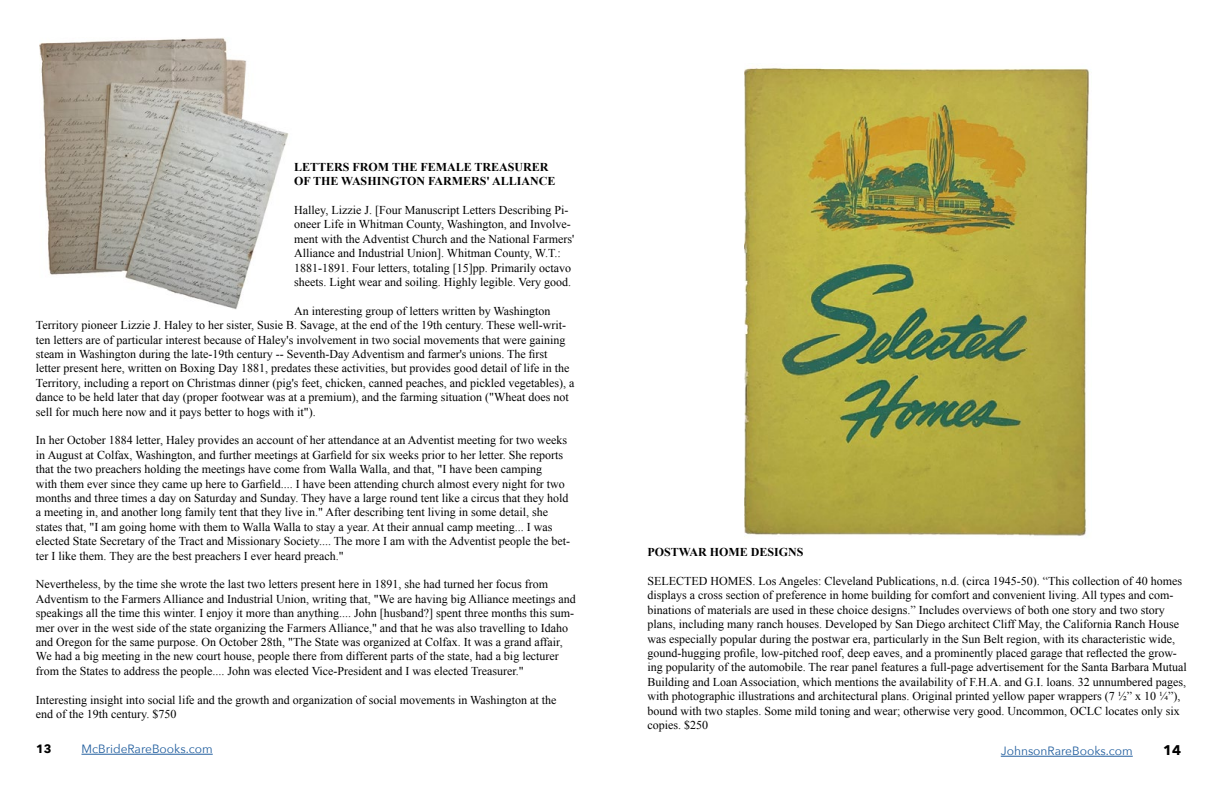
<style>
.page{position:relative;width:1224px;height:792px;background:#fff}
.page>*{position:absolute;margin:0;border:0;box-sizing:border-box;transform-origin:0 0}
.t1{font:700 14px "Avenir Next";color:#000}
.t2{font:12px/14.4px "Times New Roman";color:#000}
.t3{font:700 12px/14.4px "Times New Roman";color:#000}
.t4{font:12px "Avenir Next";color:#215e9e}
.t5{font:700 12px "Avenir Next";color:#000}
</style>
<div class="page">
<hr style="left:82px;top:754px;width:131px;height:1px;background:#215e9e">
<hr style="left:1001px;top:756px;width:132px;height:1px;background:#215e9e">
<img style="left:745px;top:67px;width:345px;height:469px">
<img style="left:39px;top:38px;width:250px;height:271px">
<p class="t3" style="left:294px;top:159px;width:263px">LETTERS FROM THE FEMALE TREASURER<br>OF THE WASHINGTON FARMERS' ALLIANCE</p>
<p class="t2" style="left:294px;top:203px;width:282px">Halley, Lizzie J. [Four Manuscript Letters Describing Pi&shy;oneer Life in Whitman County, Washington, and Involve&shy;ment with the Adventist Church and the National Farmers' Alliance and Industrial Union]. Whitman County, W.T.:<br>1881-1891. Four letters, totaling [15]pp. Primarily octavo sheets. Light wear and soiling. Highly legible. Very good.</p>
<p class="t2" style="left:36px;top:303px;width:540px;text-indent:258px">An interesting group of letters written by Washington Territory pioneer Lizzie J. Haley to her sister, Susie B. Savage, at the end of the 19th century. These well-writ&shy;ten letters are of particular interest because of Haley's involvement in two social movements that were gaining steam in Washington during the late-19th century -- Seventh-Day Adventism and farmer's unions. The first letter present here, written on Boxing Day 1881, predates these activities, but provides good detail of life in the Territory, including a report on Christmas dinner (pig's feet, chicken, canned peaches, and pickled vegetables), a dance to be held later that day (proper footwear was at a premium), and the farming situation ("Wheat does not sell for much here now and it pays better to hogs with it").</p>
<p class="t2" style="left:36px;top:433px;width:536px">In her October 1884 letter, Haley provides an account of her attendance at an Adventist meeting for two weeks in August at Colfax, Washington, and further meetings at Garfield for six weeks prior to her letter. She reports that the two preachers holding the meetings have come from Walla Walla, and that, "I have been camping<br>with them ever since they came up here to Garfield.... I have been attending church almost every night for two months and three times a day on Saturday and Sunday. They have a large round tent like a circus that they hold a meeting in, and another long family tent that they live in." After describing tent living in some detail, she states that, "I am going home with them to Walla Walla to stay a year. At their annual camp meeting... I was elected State Secretary of the Tract and Missionary Society.... The more I am with the Adventist people the bet&shy;ter I like them. They are the best preachers I ever heard preach."</p>
<p class="t2" style="left:36px;top:577px;width:541px">Nevertheless, by the time she wrote the last two letters present here in 1891, she had turned her focus from Adventism to the Farmers Alliance and Industrial Union, writing that, "We are having big Alliance meetings and speakings all the time this winter. I enjoy it more than anything.... John [husband?] spent three months this sum&shy;mer over in the west side of the state organizing the Farmers Alliance," and that he was also travelling to Idaho and Oregon for the same purpose. On October 28th, "The State was organized at Colfax. It was a grand affair, We had a big meeting in the new court house, people there from different parts of the state, had a big lecturer from the States to address the people.... John was elected Vice-President and I was elected Treasurer."</p>
<p class="t2" style="left:36px;top:692px;width:522px">Interesting insight into social life and the growth and organization of social movements in Washington at the end of the 19th century. $750</p>
<p class="t5" style="left:36px;top:739px;width:17px">13</p>
<p class="t4" style="left:82px;top:739px;width:133px">McBrideRareBooks.com</p>
<p class="t4" style="left:1001px;top:741px;width:133px">JohnsonRareBooks.com</p>
<p class="t1" style="left:1163px;top:738px;width:20px">14</p>
<p class="t3" style="left:648px;top:545px;width:158px">POSTWAR HOME DESIGNS</p>
<p class="t2" style="left:648px;top:574px;width:541px">SELECTED HOMES. Los Angeles: Cleveland Publications, n.d. (circa 1945-50). “This collection of 40 homes displays a cross section of preference in home building for comfort and convenient living. All types and com&shy;binations of materials are used in these choice designs.” Includes overviews of both one story and two story plans, including many ranch houses. Developed by San Diego architect Cliff May, the California Ranch House was especially popular during the postwar era, particularly in the Sun Belt region, with its characteristic wide, gound-hugging profile, low-pitched roof, deep eaves, and a prominently placed garage that reflected the grow&shy;ing popularity of the automobile. The rear panel features a full-page advertisement for the Santa Barbara Mutual Building and Loan Association, which mentions the availability of F.H.A. and G.I. loans. 32 unnumbered pages, with photographic illustrations and architectural plans. Original printed yellow paper wrappers (7 ½” x 10 ¼”), bound with two staples. Some mild toning and wear; otherwise very good. Uncommon, OCLC locates only six copies. $250</p>
</div>
